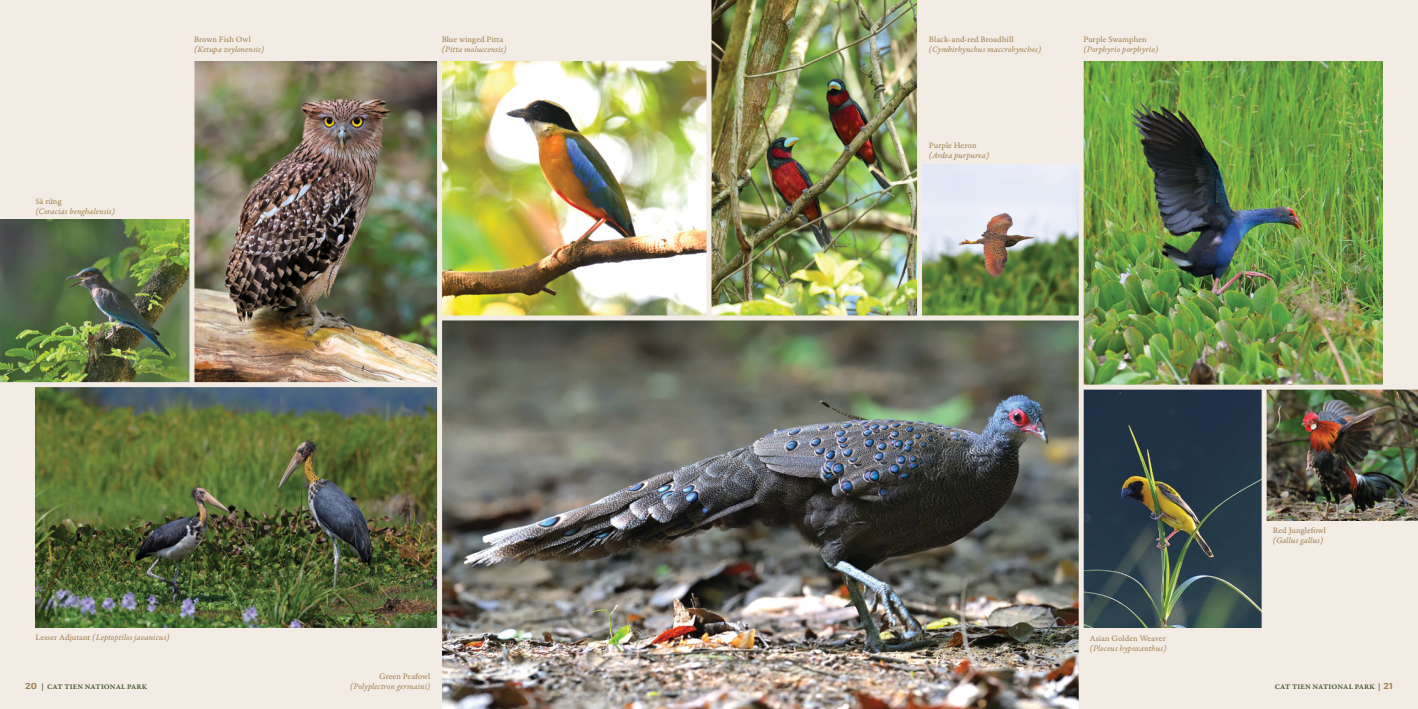
<style>
.page{position:relative;width:1418px;height:709px;background:#fff}
.page>*{position:absolute;margin:0;border:0;box-sizing:border-box;transform-origin:0 0}
.t1{font:8.75px "Garamond Premr Pro It Capt";color:#a68352}
.t2{font:8.75px "Garamond Premr Pro Capt";letter-spacing:.005em;color:#a68352}
.t3{font:7.5px "Garamond Premr Pro Smbd Capt";letter-spacing:.015em;color:#4e5b31}
.s1{font-family:"Garamond Premr Pro Capt"}
.s2{font-family:"Red Rose";font-weight:700;font-size:10px;color:#a68352}
</style>
<div class="page">
<div style="left:0;top:0;width:1417px;height:709px;background:#f2ece5"></div>
<img style="left:442px;top:320px;width:636px;height:389px">
<img style="left:711px;top:0;width:206px;height:315px">
<img style="left:442px;top:62px;width:264px;height:253px">
<img style="left:922px;top:165px;width:156px;height:150px">
<img style="left:1266px;top:389px;width:151px;height:131px">
<img style="left:35px;top:387px;width:402px;height:240px">
<img style="left:0;top:220px;width:189px;height:162px">
<img style="left:1083px;top:62px;width:299px;height:322px">
<img style="left:194px;top:62px;width:243px;height:320px">
<img style="left:1083px;top:389px;width:178px;height:238px">
<p class="t2" style="left:35px;top:195px;width:28px">Sả rừng</p>
<p class="t1" style="left:35px;top:205px;width:81px">(Coracias benghalensis)</p>
<p class="t2" style="left:194px;top:34px;width:58px">Brown Fish Owl</p>
<p class="t1" style="left:194px;top:44px;width:72px">(Ketupa zeylonensis)</p>
<p class="t1" style="left:35px;top:632px;width:136px"><span class="s1">Lesser Adjutant</span> (Leptoptilos javanicus)</p>
<p class="t2" style="left:441px;top:34px;width:63px">Blue winged Pitta</p>
<p class="t1" style="left:441px;top:44px;width:66px">(Pitta moluccensis)</p>
<p class="t2" style="left:929px;top:34px;width:86px">Black-and-red Broadbill</p>
<p class="t1" style="left:929px;top:44px;width:114px">(Cymbirhynchus maccrohynchos)</p>
<p class="t2" style="left:929px;top:140px;width:49px">Purple Heron</p>
<p class="t1" style="left:929px;top:150px;width:62px">(Ardea purpurea)</p>
<p class="t2" style="left:1083px;top:34px;width:65px">Purple Swamphen</p>
<p class="t1" style="left:1083px;top:44px;width:76px">(Porphyrio porphyrio)</p>
<p class="t2" style="left:1089px;top:633px;width:78px">Asian Golden Weaver</p>
<p class="t1" style="left:1089px;top:643px;width:78px">(Ploceus hypoxanthus)</p>
<p class="t2" style="left:1272px;top:524px;width:55px">Red Junglefowl</p>
<p class="t1" style="left:1272px;top:535px;width:52px">(Gallus gallus)</p>
<p class="t2" style="left:379px;top:670px;width:53px">Green Peafowl</p>
<p class="t1" style="left:350px;top:681px;width:82px">(Polyplectron germaini)</p>
<p class="t3" style="left:25px;top:682px;width:124px"><span class="s2">20</span> | CAT TIEN NATIONAL PARK</p>
<p class="t3" style="left:1274px;top:682px;width:120px">CAT TIEN NATIONAL PARK | <span class="s2">21</span></p>
</div>
